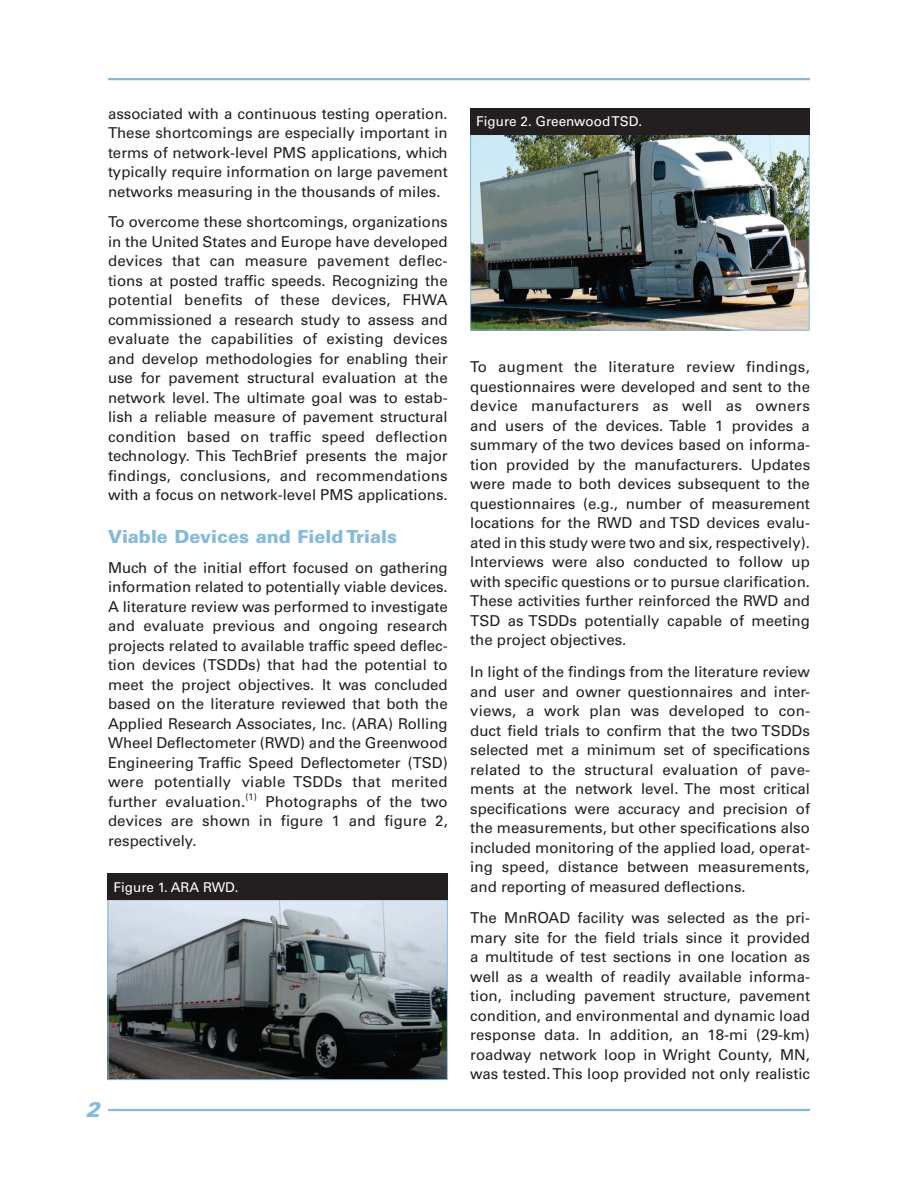
<style>
.page{position:relative;width:918px;height:1188px;background:#fff}
.page>*{position:absolute;margin:0;border:0;box-sizing:border-box;transform-origin:0 0}
.t1{font:italic 900 21px "Univers LT Std";color:#85badb}
.t2{font:900 18px "Univers LT Std";color:#85badb}
.t3{font:15px/19.5px "Univers LT Std";color:#231f20;text-align:justify}
.t4{font:13.5px "Univers LT Std";color:#fff}
.t5{font:9.3px "Univers LT Std";color:#231f20}
</style>
<div class="page">
<hr style="left:108px;top:1109px;width:702px;height:2px;background:#85badb">
<hr style="left:108px;top:78px;width:702px;height:2px;background:#85badb">
<img style="left:110px;top:901px;width:336px;height:177px">
<div style="left:108px;top:899px;width:340px;height:181px;border:1px solid #85badb"></div>
<div style="left:108px;top:873px;width:340px;height:27px;background:#231f20"></div>
<img style="left:472px;top:136px;width:336px;height:192px">
<div style="left:470px;top:134px;width:340px;height:196px;border:1px solid #85badb"></div>
<div style="left:470px;top:108px;width:340px;height:27px;background:#231f20"></div>
<p class="t3" style="left:108px;top:104px;width:341px">associated with a continuous testing operation.<br>These shortcomings are especially important in terms of network-level PMS applications, which typically require information on large pavement networks measuring in the thousands of miles.</p>
<p class="t3" style="left:108px;top:212px;width:341px">To overcome these shortcomings, organizations in the United States and Europe have developed devices that can measure pavement deflec&shy;tions at posted traffic speeds. Recognizing the potential benefits of these devices, FHWA commissioned a research study to assess and evaluate the capabilities of existing devices and develop methodologies for enabling their use for pavement structural evaluation at the network level. The ultimate goal was to estab&shy;lish a reliable measure of pavement structural condition based on traffic speed deflection technology. This TechBrief presents the major findings, conclusions, and recommendations with a focus on network-level PMS applications.</p>
<p class="t2" style="left:108px;top:525px;width:291px">Viable Devices and Field Trials</p>
<p class="t3" style="left:108px;top:558px;width:341px">Much of the initial effort focused on gathering information related to potentially viable devices.<br>A literature review was performed to investigate and evaluate previous and ongoing research projects related to available traffic speed deflec&shy;tion devices (TSDDs) that had the potential to meet the project objectives. It was concluded based on the literature reviewed that both the Applied Research Associates, Inc. (ARA) Rolling Wheel Deflectometer (RWD) and the Greenwood Engineering Traffic Speed Deflectometer (TSD) were potentially viable TSDDs that merited further evaluation.</p>
<p class="t5" style="left:245px;top:791px;width:13px">(1)</p>
<p class="t3" style="left:108px;top:792px;width:341px;text-indent:158px">Photographs of the two devices are shown in figure 1 and figure 2, respectively.</p>
<p class="t4" style="left:114px;top:879px;width:127px">Figure 1. ARA RWD.</p>
<h1 class="t1" style="left:86px;top:1096px;width:16px">2</h1>
<p class="t4" style="left:476px;top:114px;width:168px">Figure 2. Greenwood TSD.</p>
<p class="t3" style="left:470px;top:357px;width:341px">To augment the literature review findings, questionnaires were developed and sent to the device manufacturers as well as owners and users of the devices. Table 1 provides a summary of the two devices based on informa&shy;tion provided by the manufacturers. Updates were made to both devices subsequent to the questionnaires (e.g., number of measurement locations for the RWD and TSD devices evalu&shy;ated in this study were two and six, respectively).<br>Interviews were also conducted to follow up with specific questions or to pursue clarification.<br>These activities further reinforced the RWD and TSD as TSDDs potentially capable of meeting the project objectives.</p>
<p class="t3" style="left:470px;top:662px;width:341px">In light of the findings from the literature review and user and owner questionnaires and inter&shy;views, a work plan was developed to con&shy;duct field trials to confirm that the two TSDDs selected met a minimum set of specifications related to the structural evaluation of pave&shy;ments at the network level. The most critical specifications were accuracy and precision of the measurements, but other specifications also included monitoring of the applied load, operat&shy;ing speed, distance between measurements, and reporting of measured deflections.</p>
<p class="t3" style="left:470px;top:908px;width:341px">The MnROAD facility was selected as the pri&shy;mary site for the field trials since it provided a multitude of test sections in one location as well as a wealth of readily available informa&shy;tion, including pavement structure, pavement condition, and environmental and dynamic load response data. In addition, an 18-mi (29-km) roadway network loop in Wright County, MN, was tested. This loop provided not only realistic</p>
</div>
